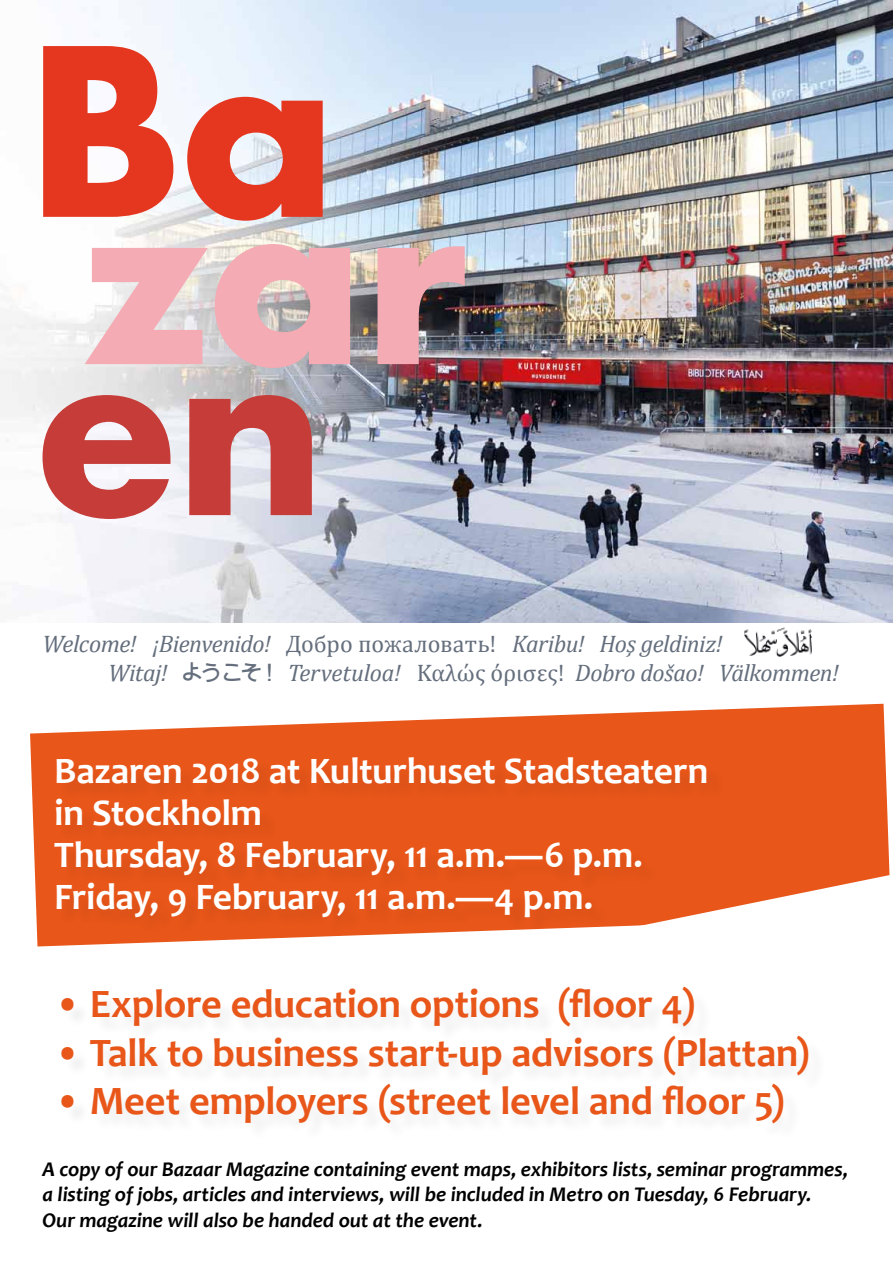
<style>
.page{position:relative;width:893px;height:1263px;background:#fff}
.page>*{position:absolute;margin:0;border:0;box-sizing:border-box;transform-origin:0 0}
.t1{font:700 40.5px "Candara";letter-spacing:-.005em;color:#e85619}
.t2{font:700 37.5px/42px "Candara";letter-spacing:-.005em;color:#fff}
.t3{font:italic 24px/28.8px "Cambria";letter-spacing:-.02em;color:#646e7c}
.t4{font:italic 700 21px/25.2px "Candara";letter-spacing:-.005em;color:#000}
.s1{font-style:normal}
.s2{font-family:"Arial Unicode MS";font-style:normal}
</style>
<div class="page">
<svg style="left:30px;top:704px;width:860px;height:242px;fill:#e85619"></svg>
<svg style="left:827px;top:874px;width:63px;height:72px"></svg>
<div style="left:57px;top:759px;width:770px;height:383px;background:#000;opacity:.07"></div>
<img style="left:0;top:0;width:893px;height:623px">
<svg style="left:85px;top:248px;width:123px;height:116px;background:#f0c0c5"></svg>
<svg style="left:215px;top:244px;width:135px;height:124px;background:#e8b1b7"></svg>
<img style="left:378px;top:246px;width:87px;height:118px">
<svg style="left:43px;top:395px;width:127px;height:124px"></svg>
<svg style="left:189px;top:395px;width:123px;height:120px;background:#cb6969"></svg>
<svg style="left:43px;top:46px;width:130px;height:171px"></svg>
<svg style="left:187px;top:97px;width:136px;height:124px;background:#e46859"></svg>
<img style="left:744px;top:627px;width:68px;height:30px">
<p class="t3" style="left:108px;top:629px;width:732px;text-indent:-66px">Welcome! ¡Bienvenido! <span class="s1">Добро пожаловать!</span> Karibu! Hoş geldiniz!<br>Witaj! <span class="s2">ようこそ！</span> Tervetuloa! <span class="s1">καλώς όρισες!</span> Dobro došao! Välkommen!</p>
<h2 class="t2" style="left:54px;top:749px;width:656px">Bazaren 2018 at Kulturhuset Stadsteatern in Stockholm<br>Thursday, 8 February, 11 a.m.—6 p.m.<br>Friday, 9 February, 11 a.m.—4 p.m.</h2>
<h1 class="t1" style="left:54px;top:978px;width:643px">• Explore education options (floor 4)</h1>
<h1 class="t1" style="left:54px;top:1027px;width:757px">• Talk to business start-up advisors (Plattan)</h1>
<h1 class="t1" style="left:54px;top:1076px;width:732px">• Meet employers (street level and floor 5)</h1>
<p class="t4" style="left:43px;top:1156px;width:807px">A copy of our Bazaar Magazine containing event maps, exhibitors lists, seminar programmes, a listing of jobs, articles and interviews, will be included in Metro on Tuesday, 6 February.<br>Our magazine will also be handed out at the event.</p>
</div>
